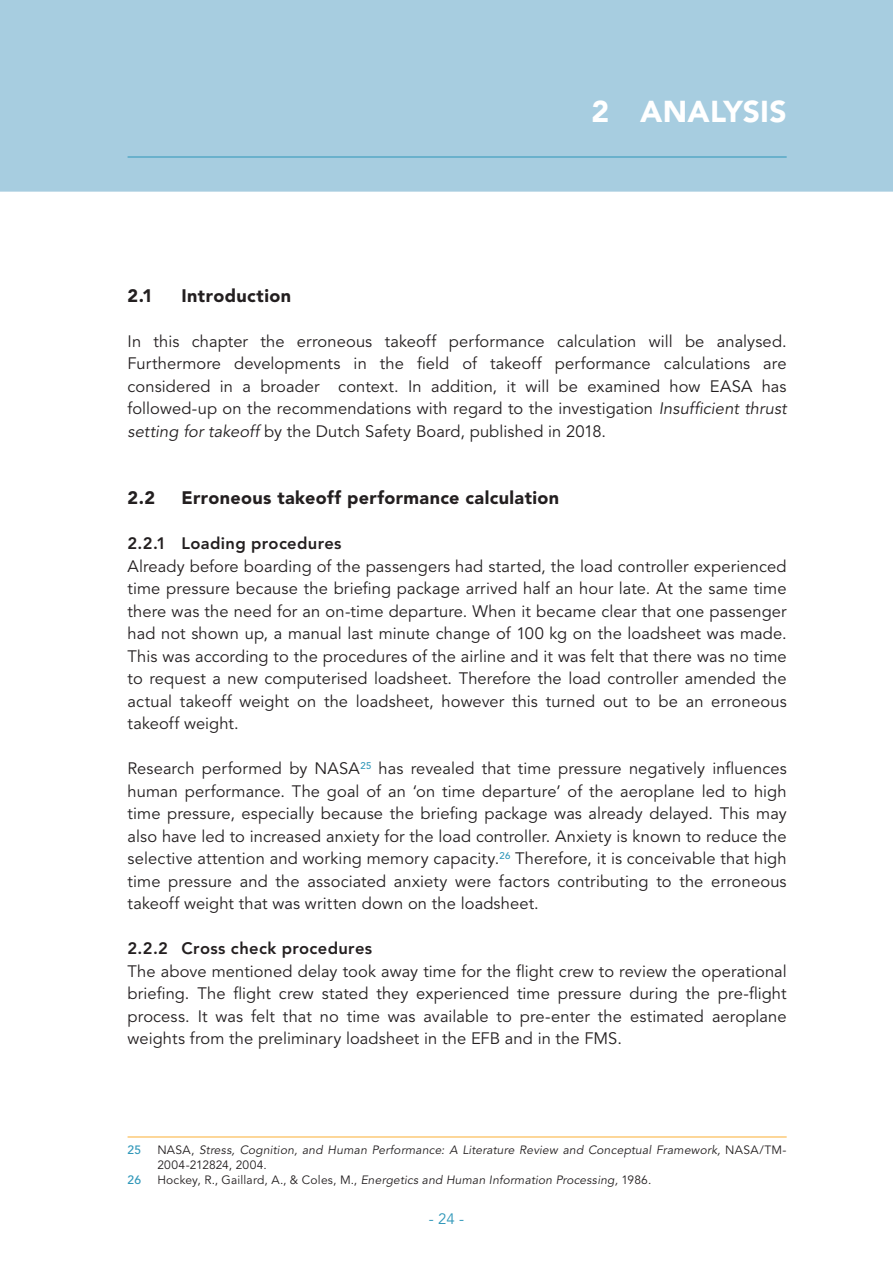
<style>
.page{position:relative;width:893px;height:1263px;background:#fff}
.page>*{position:absolute;margin:0;border:0;box-sizing:border-box;transform-origin:0 0}
.t1{font:900 30px "Avenir LT Std";letter-spacing:.01em;color:#fff}
.t2{font:900 18px "Avenir LT Std";letter-spacing:.02em;color:#231f20}
.t3{font:16.5px/22.5px "Avenir LT Std";letter-spacing:.005em;color:#231f20;text-align:justify}
.t4{font:800 16.5px "Avenir LT Std";letter-spacing:.02em;color:#231f20}
.t5{font:15px "Avenir LT Std";color:#2f97b9}
.t6{font:italic 12px/15px "Avenir LT Std";letter-spacing:.015em;color:#231f20}
.t7{font:500 12px "Avenir LT Std";color:#2f97b9}
.s1{font-style:italic}
.s2{font-style:normal}
</style>
<div class="page">
<div style="left:0;top:0;width:893px;height:192px;background:#a7cde0"></div>
<hr style="left:128px;top:157px;width:659px;height:1px;background:#2f97b9">
<hr style="left:128px;top:1137px;width:659px;height:1px;background:#fbb033">
<h1 class="t1" style="left:592px;top:93px;width:197px">2 ANALYSIS</h1>
<p class="t2" style="left:128px;top:284px;width:27px">2.1</p>
<p class="t2" style="left:182px;top:284px;width:111px">Introduction</p>
<p class="t3" style="left:128px;top:330px;width:661px">In this chapter the erroneous takeoff performance calculation will be analysed.<br>Furthermore developments in the field of takeoff performance calculations are considered in a broader context. In addition, it will be examined how EASA has followed-up on the recommendations with regard to the investigation <span class="s1">Insufficient thrust setting for takeoff</span> by the Dutch Safety Board, published in 2018.</p>
<p class="t2" style="left:128px;top:487px;width:29px">2.2</p>
<p class="t2" style="left:182px;top:487px;width:379px">Erroneous takeoff performance calculation</p>
<p class="t4" style="left:128px;top:534px;width:216px">2.2.1 Loading procedures</p>
<p class="t3" style="left:128px;top:555px;width:661px">Already before boarding of the passengers had started, the load controller experienced time pressure because the briefing package arrived half an hour late. At the same time there was the need for an on-time departure. When it became clear that one passenger had not shown up, a manual last minute change of 100 kg on the loadsheet was made.<br>This was according to the procedures of the airline and it was felt that there was no time to request a new computerised loadsheet. Therefore the load controller amended the actual takeoff weight on the loadsheet, however this turned out to be an erroneous takeoff weight.</p>
<p class="t3" style="left:128px;top:758px;width:661px">Research performed by NASA<sup>25</sup> has revealed that time pressure negatively influences human performance. The goal of an ‘on time departure’ of the aeroplane led to high time pressure, especially because the briefing package was already delayed. This may also have led to increased anxiety for the load controller. Anxiety is known to reduce the selective attention and working memory capacity.<sup>26</sup> Therefore, it is conceivable that high time pressure and the associated anxiety were factors contributing to the erroneous takeoff weight that was written down on the loadsheet.</p>
<p class="t4" style="left:128px;top:939px;width:246px">2.2.2 Cross check procedures</p>
<p class="t3" style="left:128px;top:960px;width:661px">The above mentioned delay took away time for the flight crew to review the operational briefing. The flight crew stated they experienced time pressure during the pre-flight process. It was felt that no time was available to pre-enter the estimated aeroplane weights from the preliminary loadsheet in the EFB and in the FMS.</p>
<p class="t7" style="left:128px;top:1143px;width:15px">25</p>
<p class="t6" style="left:157px;top:1143px;width:631px"><span class="s2">NASA,</span> Stress, Cognition, and Human Performance: A Literature Review and Conceptual Framework, <span class="s2">NASA/TM-<br>2004-212824, 2004.</span></p>
<p class="t7" style="left:128px;top:1173px;width:15px">26</p>
<p class="t6" style="left:157px;top:1173px;width:496px"><span class="s2">Hockey, R., Gaillard, A., &amp; Coles, M.,</span> Energetics and Human Information Processing, <span class="s2">1986.</span></p>
<p class="t5" style="left:429px;top:1210px;width:37px">- 24 -</p>
</div>
